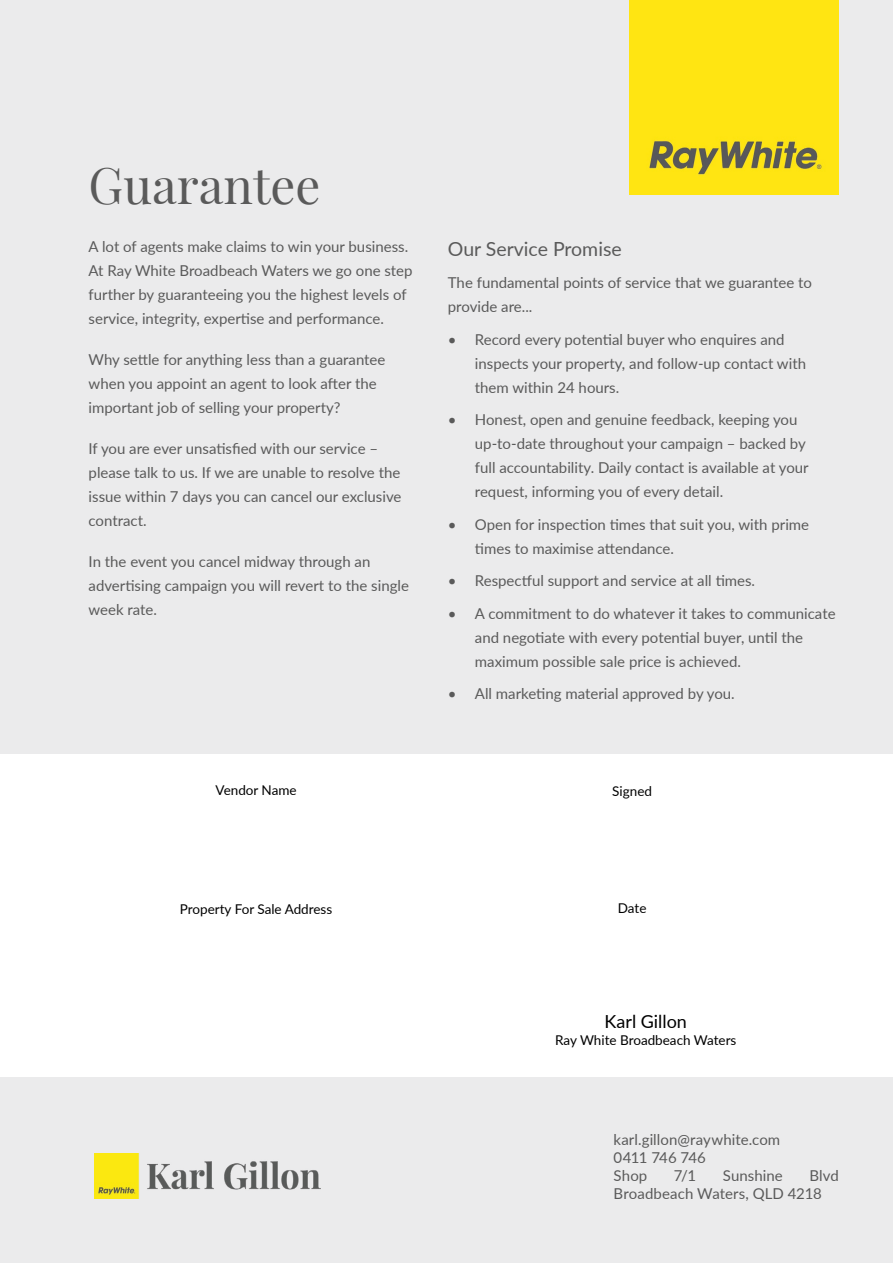
<style>
.page{position:relative;width:893px;height:1263px;background:#fff}
.page>*{position:absolute;margin:0;border:0;box-sizing:border-box;transform-origin:0 0}
.t1{font:49.5px "Playfair Display";color:#5a5a5a}
.t2{font:19.5px "Lato";color:#5a5a5a}
.t3{font:18px "Lato";color:#000}
.t4{font:15px/24px "Lato";color:#5a5a5a}
.t5{font:13.5px "Lato";color:#000}
</style>
<div class="page">
<div style="left:0;top:0;width:893px;height:753px;background:#ebebec"></div>
<div style="left:0;top:1078px;width:893px;height:185px;background:#ebebec"></div>
<img style="left:95px;top:1154px;width:226px;height:44px">
<img style="left:629px;top:0;width:209px;height:195px">
<h1 class="t1" style="left:89px;top:146px;width:234px">Guarantee</h1>
<p class="t4" style="left:89px;top:234px;width:325px">A lot of agents make claims to win your business.<br>At Ray White Broadbeach Waters we go one step further by guaranteeing you the highest levels of service, integrity, expertise and performance.</p>
<p class="t4" style="left:89px;top:347px;width:298px">Why settle for anything less than a guarantee when you appoint an agent to look after the important job of selling your property?</p>
<p class="t4" style="left:89px;top:436px;width:314px">If you are ever unsatisfied with our service – please talk to us. If we are unable to resolve the issue within 7 days you can cancel our exclusive contract.</p>
<p class="t4" style="left:89px;top:549px;width:322px">In the event you cancel midway through an advertising campaign you will revert to the single week rate.</p>
<p class="t5" style="left:216px;top:780px;width:83px">Vendor Name</p>
<h2 class="t2" style="left:448px;top:235px;width:175px">Our Service Promise</h2>
<p class="t4" style="left:448px;top:270px;width:366px">The fundamental points of service that we guarantee to provide are...</p>
<p class="t4" style="left:475px;top:327px;width:333px;text-indent:-27px">• Record every potential buyer who enquires and inspects your property, and follow-up contact with them within 24 hours.</p>
<p class="t4" style="left:475px;top:407px;width:335px;text-indent:-27px">• Honest, open and genuine feedback, keeping you up-to-date throughout your campaign – backed by full accountability. Daily contact is available at your request, informing you of every detail.</p>
<p class="t4" style="left:475px;top:512px;width:336px;text-indent:-27px">• Open for inspection times that suit you, with prime times to maximise attendance.</p>
<p class="t4" style="left:448px;top:568px;width:309px">• Respectful support and service at all times.</p>
<p class="t4" style="left:475px;top:601px;width:362px;text-indent:-27px">• A commitment to do whatever it takes to communicate and negotiate with every potential buyer, until the maximum possible sale price is achieved.</p>
<p class="t4" style="left:448px;top:681px;width:288px">• All marketing material approved by you.</p>
<p class="t5" style="left:612px;top:782px;width:41px">Signed</p>
<p class="t5" style="left:180px;top:899px;width:154px">Property For Sale Address</p>
<p class="t5" style="left:618px;top:899px;width:30px">Date</p>
<p class="t3" style="left:605px;top:1009px;width:84px">Karl Gillon</p>
<p class="t5" style="left:555px;top:1030px;width:183px">Ray White Broadbeach Waters</p>
<p class="t4" style="left:614px;top:1130px;width:168px;line-height:18px">karl.gillon@raywhite.com<br>0411 746 746<br>Shop</p>
<p class="t4" style="left:614px;top:1166px;width:227px;line-height:18px;text-indent:196px">Blvd<br>Broadbeach Waters, QLD 4218</p>
<p class="t4" style="left:674px;top:1163px;width:24px">7/1</p>
<p class="t4" style="left:723px;top:1163px;width:62px">Sunshine</p>
</div>
